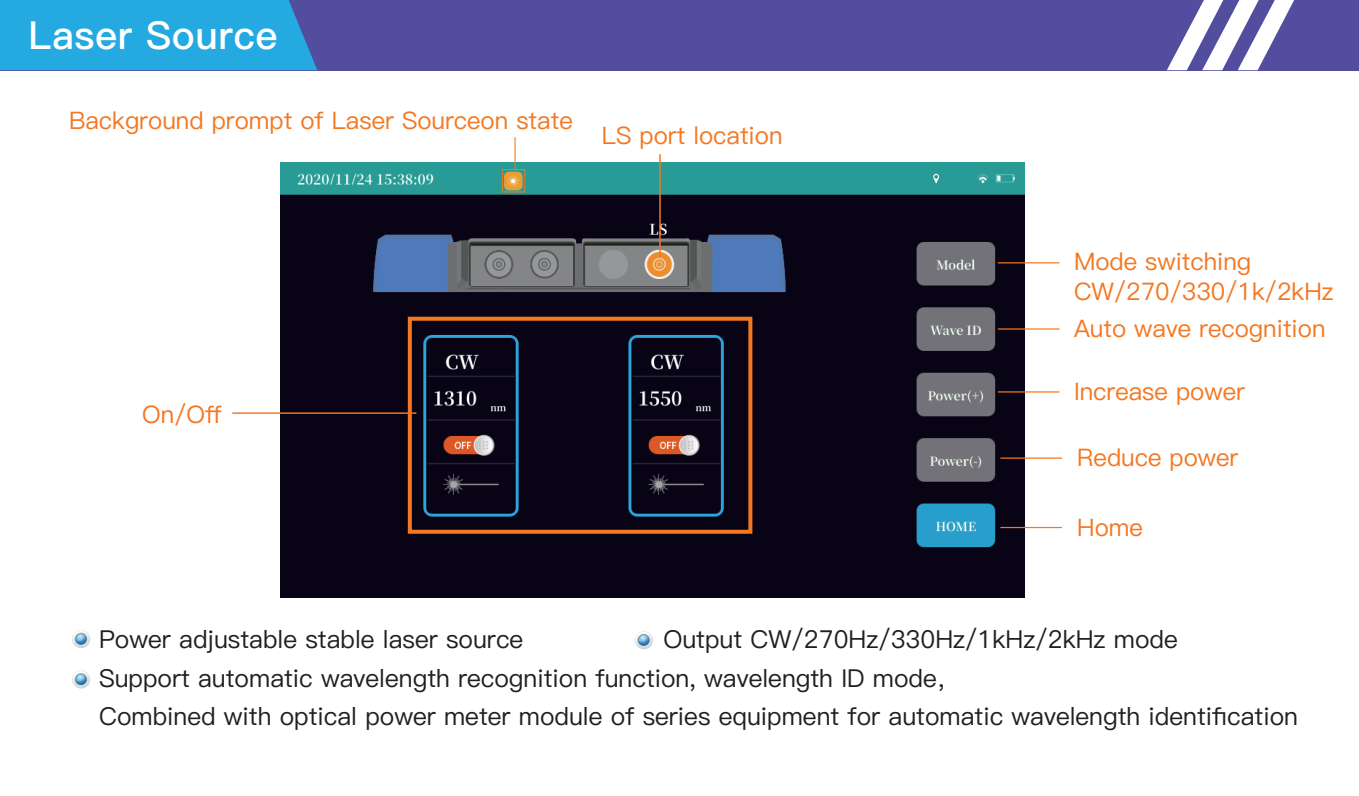
<style>
.page{position:relative;width:1359px;height:796px;background:#fff}
.page>*{position:absolute;margin:0;border:0;box-sizing:border-box;transform-origin:0 0}
.t1{font:38.7px "Ping Fang SC Bold";letter-spacing:.015em;color:#fff}
.t2{font:24.75px/38.7px "Ping Fang SC Medium";color:#231f20}
.t3{font:24.3px/30.6px "Ping Fang SC Medium";color:#f47721}
</style>
<div class="page">
<img style="left:281px;top:163px;width:743px;height:434px">
<div style="left:408px;top:317px;width:344px;height:217px;border:4px solid #f47721"></div>
<hr style="left:997px;top:262px;width:62px;height:1px;background:#f47721">
<hr style="left:997px;top:328px;width:62px;height:2px;background:#f47721">
<hr style="left:997px;top:391px;width:62px;height:1px;background:#f47721">
<hr style="left:1000px;top:527px;width:61px;height:1px;background:#f47721">
<hr style="left:1000px;top:457px;width:61px;height:2px;background:#f47721">
<hr style="left:232px;top:412px;width:184px;height:2px;background:#f47721">
<hr style="left:659px;top:154px;width:1px;height:103px;background:#f47721">
<svg style="left:72px;top:630px;width:18px;height:18px"></svg>
<svg style="left:72px;top:670px;width:18px;height:18px"></svg>
<svg style="left:634px;top:631px;width:18px;height:18px"></svg>
<div style="left:0;top:0;width:1358px;height:70px;background:#534da0"></div>
<svg style="left:1167px;top:0;width:126px;height:70px"></svg>
<div style="left:0;top:0;width:317px;height:70px;background:#24aae1"></div>
<div style="left:504px;top:172px;width:18px;height:18px;background:#ea9d33;border-radius:5px"></div>
<svg style="left:507px;top:175px;width:12px;height:12px"></svg>
<div style="left:502px;top:169px;width:23px;height:23px;border:1px solid #f47721"></div>
<hr style="left:514px;top:137px;width:1px;height:32px;background:#f47721">
<h1 class="t1" style="left:29px;top:12px;width:250px">Laser Source</h1>
<p class="t3" style="left:69px;top:106px;width:505px">Background prompt of Laser Sourceon state</p>
<p class="t3" style="left:602px;top:121px;width:182px">LS port location</p>
<p class="t3" style="left:142px;top:399px;width:81px">On/Off</p>
<p class="t3" style="left:1073px;top:246px;width:261px">Mode switching<br>CW/270/330/1k/2kHz</p>
<p class="t3" style="left:1073px;top:314px;width:253px">Auto wave recognition</p>
<p class="t3" style="left:1073px;top:376px;width:172px">Increase power</p>
<p class="t3" style="left:1077px;top:443px;width:163px">Reduce power</p>
<p class="t3" style="left:1077px;top:512px;width:67px">Home</p>
<p class="t2" style="left:99px;top:620px;width:1200px;text-indent:564px">Output CW/270Hz/330Hz/1kHz/2kHz mode<br>Support automatic wavelength recognition function, wavelength ID mode，<br>Combined with optical power meter module of series equipment for automatic wavelength identification</p>
<p class="t2" style="left:99px;top:620px;width:425px">Power adjustable stable laser source</p>
</div>
